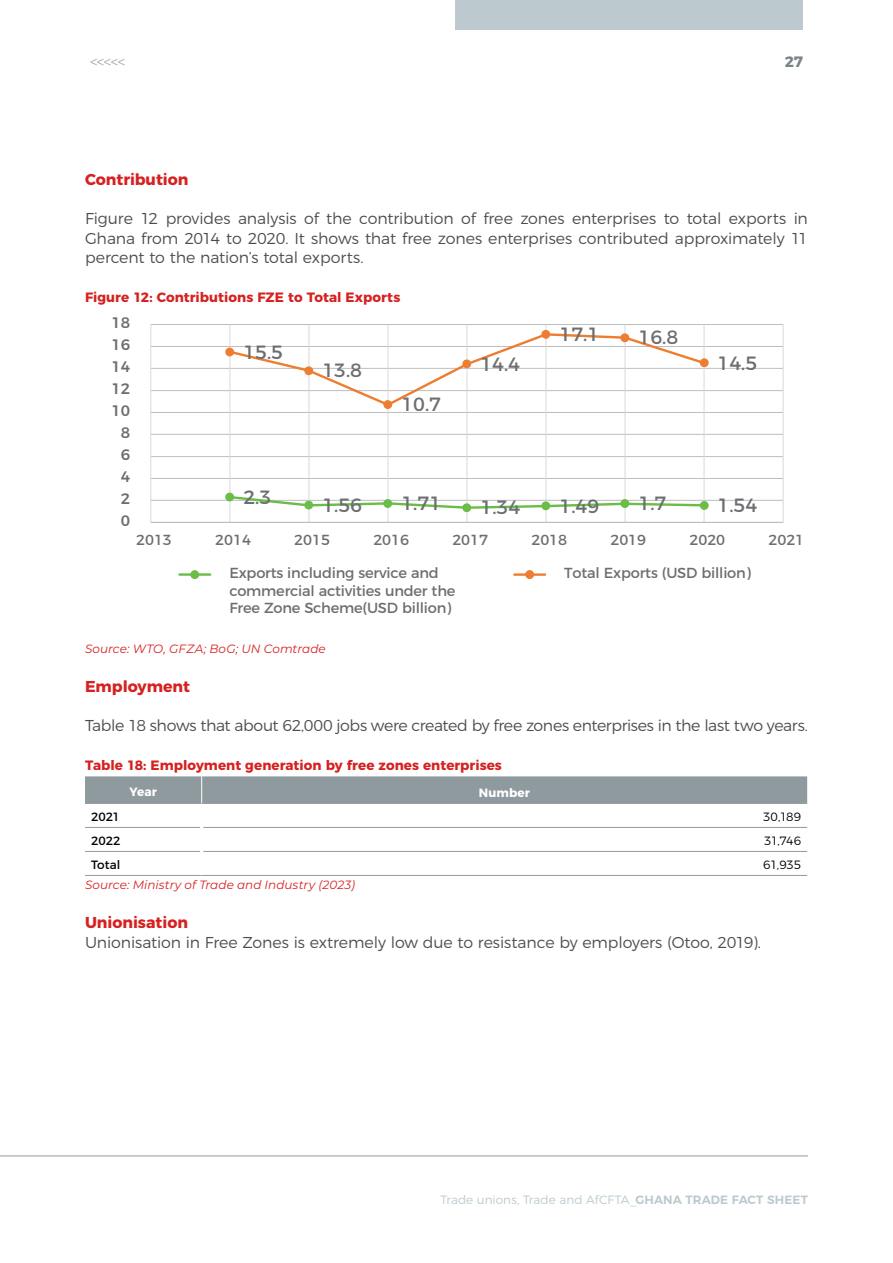
<style>
.page{position:relative;width:893px;height:1263px;background:#fff}
.page>*{position:absolute;margin:0;border:0;box-sizing:border-box;transform-origin:0 0}
.t1{font:19.2px "Montserrat";color:#6d6e71}
.t2{font:300 15.75px/19.5px "Montserrat";letter-spacing:-.015em;color:#4d4d4f;text-align:justify}
.t3{font:700 15.75px "Montserrat";color:#d62120}
.t4{font:500 15.15px "Montserrat";color:#6d6e71}
.t5{font:300 15px "Montserrat";color:#a7a9ac}
.t6{font:700 15px "Montserrat";color:#798489}
.t7{font:14.55px/17.5px "Montserrat";letter-spacing:-.015em;color:#6d6e71}
.t8{font:700 13.5px "Montserrat";letter-spacing:.005em;color:#d62120}
.t9{font:italic 12px "Montserrat";letter-spacing:.005em;color:#d62120}
.t10{font:300 12px "Montserrat";letter-spacing:.005em;color:#bccad0}
.t11{font:300 12px "Montserrat";letter-spacing:-.015em;color:#000}
.t12{font:12px "Montserrat";color:#000}
.t13{font:700 12px "Montserrat";letter-spacing:.01em;color:#fff}
.s1{font-weight:600}
</style>
<div class="page">
<div style="left:455px;top:0;width:348px;height:30px;background:#bccad0"></div>
<hr style="left:0;top:1155px;width:808px;height:1px;background:#8f9a9f">
<hr style="left:151px;top:500px;width:632px;height:1px;background:#bcbec0">
<hr style="left:151px;top:478px;width:632px;height:1px;background:#bcbec0">
<hr style="left:151px;top:456px;width:632px;height:1px;background:#bcbec0">
<hr style="left:151px;top:434px;width:632px;height:1px;background:#bcbec0">
<hr style="left:151px;top:412px;width:632px;height:1px;background:#bcbec0">
<hr style="left:151px;top:390px;width:632px;height:1px;background:#bcbec0">
<hr style="left:151px;top:368px;width:632px;height:1px;background:#bcbec0">
<hr style="left:151px;top:346px;width:632px;height:1px;background:#bcbec0">
<hr style="left:151px;top:324px;width:632px;height:1px;background:#bcbec0">
<hr style="left:229px;top:324px;width:1px;height:198px;background:#d9d9d8">
<hr style="left:308px;top:324px;width:1px;height:198px;background:#d9d9d8">
<hr style="left:388px;top:324px;width:1px;height:198px;background:#d9d9d8">
<hr style="left:467px;top:324px;width:1px;height:198px;background:#d9d9d8">
<hr style="left:546px;top:324px;width:1px;height:198px;background:#d9d9d8">
<hr style="left:625px;top:324px;width:1px;height:198px;background:#d9d9d8">
<hr style="left:704px;top:324px;width:1px;height:198px;background:#d9d9d8">
<hr style="left:783px;top:324px;width:1px;height:198px;background:#d9d9d8">
<hr style="left:150px;top:324px;width:1px;height:198px;background:#d9d9d8">
<hr style="left:151px;top:522px;width:632px;height:1px;background:#c0bfbf">
<svg style="left:228px;top:494px;width:478px;height:16px"></svg>
<div style="left:226px;top:493px;width:8px;height:8px;background:#6abd46;border-radius:50%"></div>
<div style="left:225px;top:493px;width:9px;height:8px;border:1px solid #6abd46;border-radius:50%"></div>
<div style="left:305px;top:501px;width:8px;height:8px;background:#6abd46;border-radius:50%"></div>
<div style="left:304px;top:501px;width:9px;height:8px;border:1px solid #6abd46;border-radius:50%"></div>
<div style="left:384px;top:500px;width:8px;height:7px;background:#6abd46;border-radius:50%"></div>
<div style="left:383px;top:499px;width:9px;height:9px;border:1px solid #6abd46;border-radius:50%"></div>
<div style="left:463px;top:504px;width:8px;height:8px;background:#6abd46;border-radius:50%"></div>
<div style="left:462px;top:503px;width:9px;height:9px;border:1px solid #6abd46;border-radius:50%"></div>
<div style="left:542px;top:502px;width:8px;height:8px;background:#6abd46;border-radius:50%"></div>
<div style="left:541px;top:501px;width:9px;height:9px;border:1px solid #6abd46;border-radius:50%"></div>
<div style="left:621px;top:500px;width:8px;height:7px;background:#6abd46;border-radius:50%"></div>
<div style="left:620px;top:499px;width:9px;height:9px;border:1px solid #6abd46;border-radius:50%"></div>
<div style="left:700px;top:502px;width:8px;height:7px;background:#6abd46;border-radius:50%"></div>
<div style="left:700px;top:501px;width:9px;height:9px;border:1px solid #6abd46;border-radius:50%"></div>
<svg style="left:228px;top:332px;width:478px;height:75px"></svg>
<div style="left:226px;top:348px;width:8px;height:8px;background:#ed7d30;border-radius:50%"></div>
<div style="left:225px;top:348px;width:9px;height:8px;border:1px solid #ed7d30;border-radius:50%"></div>
<div style="left:305px;top:367px;width:8px;height:8px;background:#ed7d30;border-radius:50%"></div>
<div style="left:304px;top:366px;width:9px;height:9px;border:1px solid #ed7d30;border-radius:50%"></div>
<div style="left:384px;top:401px;width:8px;height:7px;background:#ed7d30;border-radius:50%"></div>
<div style="left:383px;top:400px;width:9px;height:9px;border:1px solid #ed7d30;border-radius:50%"></div>
<div style="left:463px;top:360px;width:8px;height:8px;background:#ed7d30;border-radius:50%"></div>
<div style="left:462px;top:359px;width:9px;height:9px;border:1px solid #ed7d30;border-radius:50%"></div>
<div style="left:542px;top:330px;width:8px;height:8px;background:#ed7d30;border-radius:50%"></div>
<div style="left:541px;top:330px;width:9px;height:9px;border:1px solid #ed7d30;border-radius:50%"></div>
<div style="left:621px;top:334px;width:8px;height:8px;background:#ed7d30;border-radius:50%"></div>
<div style="left:620px;top:333px;width:9px;height:9px;border:1px solid #ed7d30;border-radius:50%"></div>
<div style="left:700px;top:359px;width:8px;height:8px;background:#ed7d30;border-radius:50%"></div>
<div style="left:700px;top:358px;width:9px;height:9px;border:1px solid #ed7d30;border-radius:50%"></div>
<hr style="left:179px;top:573px;width:31px;height:3px;background:#6abd46">
<div style="left:191px;top:571px;width:8px;height:7px;background:#6abd46;border-radius:50%"></div>
<div style="left:190px;top:570px;width:9px;height:9px;border:1px solid #6abd46;border-radius:50%"></div>
<hr style="left:514px;top:573px;width:31px;height:3px;background:#ed7d30">
<div style="left:526px;top:571px;width:7px;height:7px;background:#ed7d30;border-radius:50%"></div>
<div style="left:525px;top:570px;width:9px;height:9px;border:1px solid #ed7d30;border-radius:50%"></div>
<hr style="left:85px;top:827px;width:115px;height:1px;background:#8f9a9f">
<hr style="left:203px;top:827px;width:604px;height:1px;background:#8f9a9f">
<hr style="left:85px;top:851px;width:115px;height:1px;background:#8f9a9f">
<hr style="left:203px;top:851px;width:604px;height:1px;background:#8f9a9f">
<hr style="left:85px;top:875px;width:117px;height:1px;background:#8f9a9f">
<hr style="left:202px;top:875px;width:605px;height:1px;background:#8f9a9f">
<div style="left:85px;top:776px;width:722px;height:27px;background:#8f9a9f"></div>
<hr style="left:85px;top:803px;width:117px;height:1px;background:#8f9a9f">
<hr style="left:202px;top:803px;width:605px;height:1px;background:#8f9a9f">
<p class="t5" style="left:90px;top:50px;width:37px">&lt;&lt;&lt;&lt;&lt;</p>
<p class="t6" style="left:785px;top:49px;width:20px">27</p>
<p class="t3" style="left:85px;top:167px;width:105px">Contribution</p>
<p class="t2" style="left:85px;top:208px;width:724px">Figure 12 provides analysis of the contribution of free zones enterprises to total exports in Ghana from 2014 to 2020. It shows that free zones enterprises contributed approximately 11 percent to the nation’s total exports.</p>
<p class="t8" style="left:85px;top:286px;width:317px">Figure 12: Contributions FZE to Total Exports</p>
<p class="t4" style="left:111px;top:311px;width:20px">18</p>
<p class="t4" style="left:111px;top:333px;width:20px">16</p>
<p class="t4" style="left:111px;top:355px;width:20px">14</p>
<p class="t4" style="left:111px;top:377px;width:20px">12</p>
<p class="t4" style="left:111px;top:398px;width:20px">10</p>
<p class="t4" style="left:121px;top:421px;width:11px">8</p>
<p class="t4" style="left:121px;top:442px;width:11px">6</p>
<p class="t4" style="left:121px;top:464px;width:11px">4</p>
<p class="t4" style="left:121px;top:487px;width:11px">2</p>
<p class="t4" style="left:121px;top:508px;width:11px">0</p>
<p class="t1" style="left:243px;top:337px;width:41px">15.5</p>
<p class="t1" style="left:243px;top:482px;width:29px">2.3</p>
<p class="t1" style="left:322px;top:355px;width:41px">13.8</p>
<p class="t1" style="left:401px;top:389px;width:41px">10.7</p>
<p class="t1" style="left:480px;top:348px;width:41px">14.4</p>
<p class="t1" style="left:559px;top:319px;width:41px">17.1</p>
<p class="t1" style="left:638px;top:322px;width:41px">16.8</p>
<p class="t1" style="left:717px;top:347px;width:41px">14.5</p>
<p class="t1" style="left:322px;top:490px;width:41px">1.56</p>
<p class="t1" style="left:401px;top:488px;width:41px">1.71</p>
<p class="t1" style="left:480px;top:492px;width:41px">1.34</p>
<p class="t1" style="left:560px;top:490px;width:41px">1.49</p>
<p class="t1" style="left:639px;top:488px;width:29px">1.7</p>
<p class="t1" style="left:718px;top:490px;width:41px">1.54</p>
<p class="t7" style="left:136px;top:530px;width:37px">2013</p>
<p class="t7" style="left:215px;top:530px;width:37px">2014</p>
<p class="t7" style="left:294px;top:530px;width:37px">2015</p>
<p class="t7" style="left:373px;top:530px;width:37px">2016</p>
<p class="t7" style="left:452px;top:530px;width:37px">2017</p>
<p class="t7" style="left:531px;top:530px;width:37px">2018</p>
<p class="t7" style="left:610px;top:530px;width:37px">2019</p>
<p class="t7" style="left:689px;top:530px;width:37px">2020</p>
<p class="t7" style="left:769px;top:530px;width:37px">2021</p>
<p class="t7" style="left:229px;top:563px;width:228px">Exports including service and commercial activities under the<br>Free Zone Scheme(USD billion)</p>
<p class="t7" style="left:564px;top:563px;width:188px">Total Exports (USD billion)</p>
<p class="t9" style="left:85px;top:641px;width:242px">Source: WTO, GFZA; BoG; UN Comtrade</p>
<p class="t3" style="left:85px;top:674px;width:106px">Employment</p>
<p class="t2" style="left:85px;top:715px;width:724px">Table 18 shows that about 62,000 jobs were created by free zones enterprises in the last two years.</p>
<p class="t8" style="left:85px;top:754px;width:418px">Table 18: Employment generation by free zones enterprises</p>
<p class="t13" style="left:130px;top:782px;width:29px">Year</p>
<p class="t13" style="left:479px;top:783px;width:53px">Number</p>
<p class="t12" style="left:91px;top:807px;width:30px">2021</p>
<p class="t11" style="left:763px;top:808px;width:39px">30,189</p>
<p class="t12" style="left:91px;top:831px;width:31px">2022</p>
<p class="t11" style="left:764px;top:832px;width:39px">31,746</p>
<p class="t12" style="left:91px;top:855px;width:31px">Total</p>
<p class="t11" style="left:763px;top:856px;width:40px">61,935</p>
<p class="t9" style="left:85px;top:877px;width:271px">Source: Ministry of Trade and Industry (2023)</p>
<p class="t3" style="left:85px;top:910px;width:104px">Unionisation</p>
<p class="t2" style="left:85px;top:931px;width:677px">Unionisation in Free Zones is extremely low due to resistance by employers (Otoo, 2019).</p>
<p class="t10" style="left:440px;top:1190px;width:369px">Trade unions, Trade and AfCFTA_<span class="s1">GHANA TRADE FACT SHEET</span></p>
</div>
